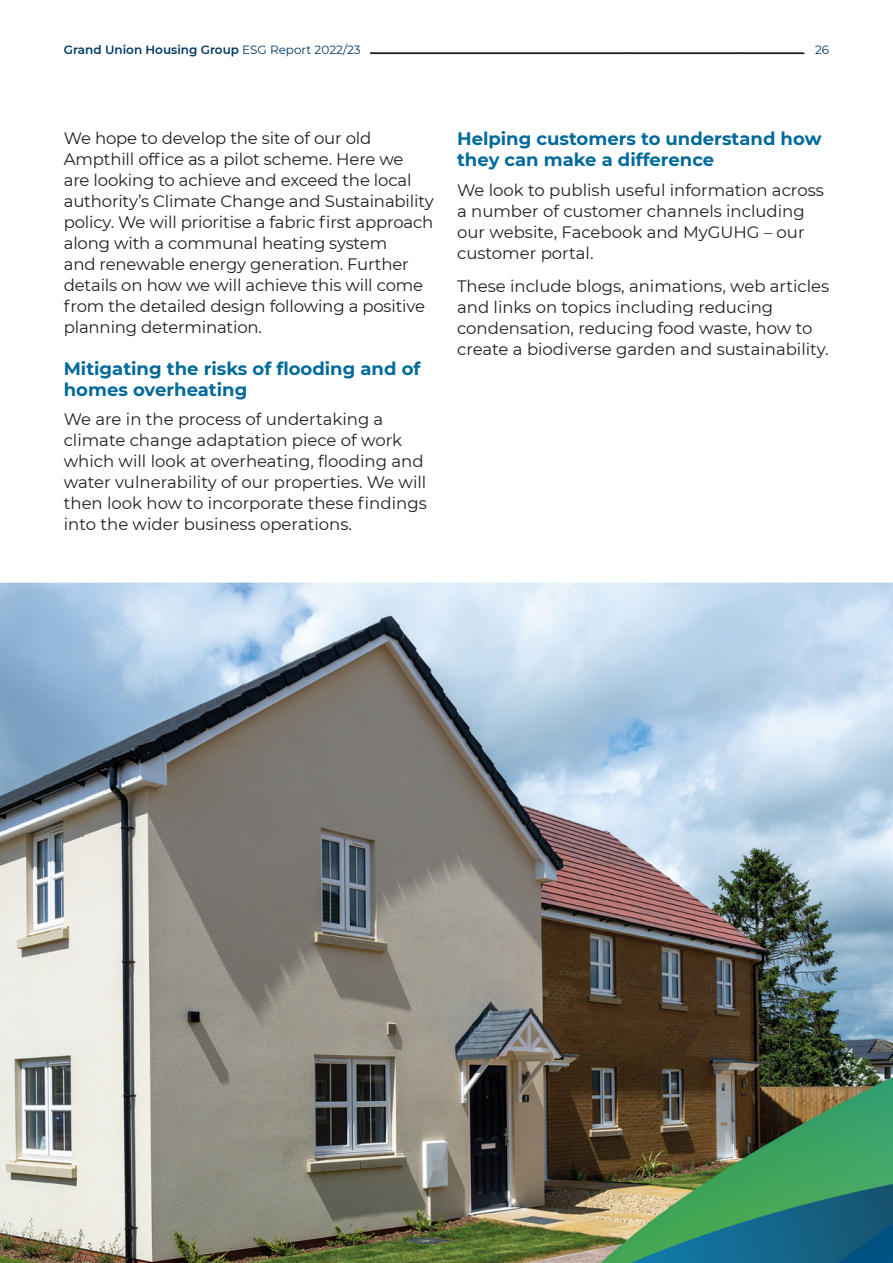
<style>
.page{position:relative;width:893px;height:1263px;background:#fff}
.page>*{position:absolute;margin:0;border:0;box-sizing:border-box;transform-origin:0 0}
.t1{font:700 18px/21px "Montserrat";color:#006a9b}
.t2{font:16.5px/21px "Montserrat";letter-spacing:-.01em;color:#231f20}
.t3{font:600 12px "Montserrat";color:#003863}
.t4{font:12px "Montserrat";color:#003863}
.s1{font-weight:400}
</style>
<div class="page">
<svg style="left:370px;top:52px;width:435px;height:2px"></svg>
<img style="left:0;top:582px;width:893px;height:681px">
<p class="t3" style="left:64px;top:41px;width:298px">Grand Union Housing Group <span class="s1">ESG Report 2022/23</span></p>
<p class="t4" style="left:815px;top:42px;width:16px">26</p>
<p class="t2" style="left:64px;top:127px;width:371px">We hope to develop the site of our old Ampthill office as a pilot scheme. Here we<br>are looking to achieve and exceed the local authority’s Climate Change and Sustainability policy. We will prioritise a fabric first approach along with a communal heating system<br>and renewable energy generation. Further details on how we will achieve this will come from the detailed design following a positive planning determination.</p>
<p class="t1" style="left:64px;top:357px;width:358px">Mitigating the risks of flooding and of homes overheating</p>
<p class="t2" style="left:64px;top:408px;width:364px">We are in the process of undertaking a climate change adaptation piece of work which will look at overheating, flooding and water vulnerability of our properties. We will then look how to incorporate these findings into the wider business operations.</p>
<p class="t1" style="left:457px;top:127px;width:366px">Helping customers to understand how they can make a difference</p>
<p class="t2" style="left:457px;top:179px;width:368px">We look to publish useful information across a number of customer channels including our website, Facebook and MyGUHG – our customer portal.</p>
<p class="t2" style="left:457px;top:275px;width:374px">These include blogs, animations, web articles and links on topics including reducing condensation, reducing food waste, how to create a biodiverse garden and sustainability.</p>
</div>
